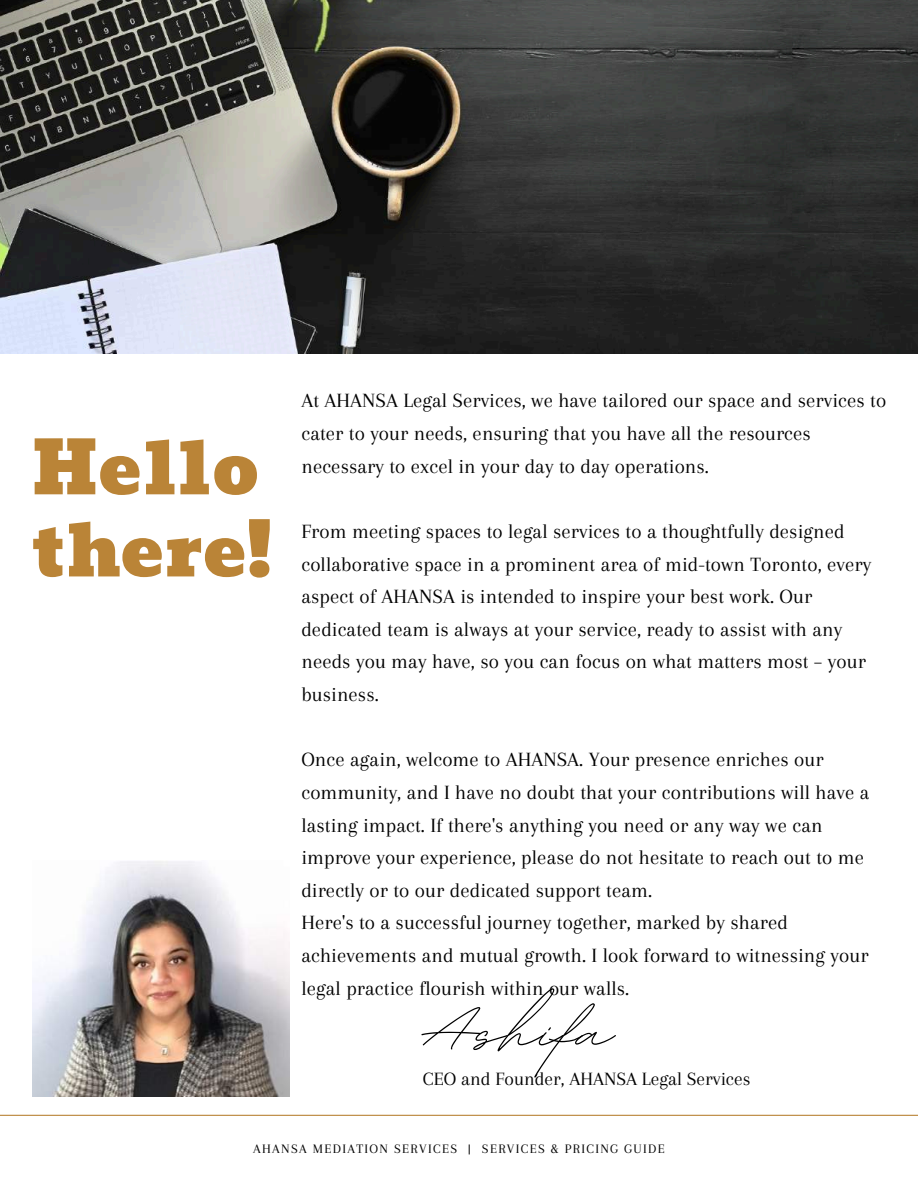
<style>
.page{position:relative;width:918px;height:1188px;background:#fff}
.page>*{position:absolute;margin:0;border:0;box-sizing:border-box;transform-origin:0 0}
.t1{font:111px "BD Script";letter-spacing:.005em;color:#000}
.t2{font:72px/82.2px "Bevan";color:#ba8437}
.t3{font:21px/32.7px "Arapey";letter-spacing:.005em;color:#000}
.t4{font:19.5px "Arapey";color:#000}
.t5{font:13.5px "Arapey";letter-spacing:.1em;color:#000}
</style>
<div class="page">
<img style="left:0;top:0;width:918px;height:353px">
<hr style="left:0;top:1115px;width:918px;height:1px;background:#ba8437">
<img style="left:32px;top:861px;width:258px;height:236px">
<h2 class="t2" style="left:32px;top:428px;width:241px">Hello there!</h2>
<p class="t3" style="left:301px;top:384px;width:586px">At AHANSA Legal Services, we have tailored our space and services to cater to your needs, ensuring that you have all the resources necessary to excel in your day to day operations.</p>
<p class="t3" style="left:301px;top:515px;width:571px">From meeting spaces to legal services to a thoughtfully designed collaborative space in a prominent area of mid-town Toronto, every aspect of AHANSA is intended to inspire your best work. Our dedicated team is always at your service, ready to assist with any needs you may have, so you can focus on what matters most – your business.</p>
<p class="t3" style="left:301px;top:743px;width:570px">Once again, welcome to AHANSA. Your presence enriches our community, and I have no doubt that your contributions will have a lasting impact. If there's anything you need or any way we can improve your experience, please do not hesitate to reach out to me directly or to our dedicated support team.<br>Here's to a successful journey together, marked by shared achievements and mutual growth. I look forward to witnessing your legal practice flourish within our walls.</p>
<h1 class="t1" style="left:423px;top:957px;width:192px">Ashifa</h1>
<p class="t4" style="left:423px;top:1068px;width:329px">CEO and Founder, AHANSA Legal Services</p>
<p class="t5" style="left:253px;top:1141px;width:413px">AHANSA MEDIATION SERVICES | SERVICES &amp; PRICING GUIDE</p>
</div>
